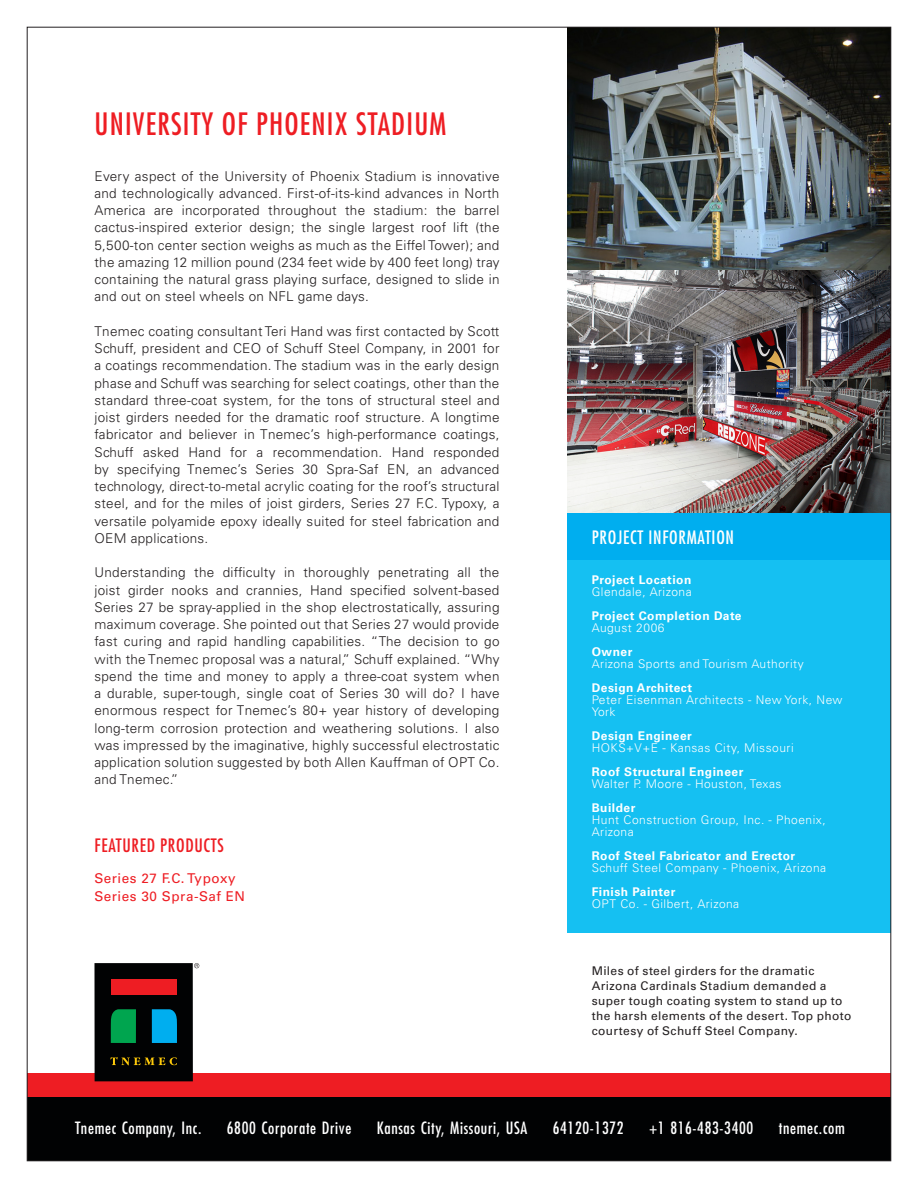
<style>
.page{position:relative;width:918px;height:1188px;background:#fff}
.page>*{position:absolute;margin:0;border:0;box-sizing:border-box;transform-origin:0 0}
.t1{font:condensed 30px "Futura Std";letter-spacing:.04em;color:#ee1d23}
.t2{font:condensed 18px "Futura Std";letter-spacing:.04em;color:#fff}
.t3{font:condensed 18px "Futura Std";letter-spacing:.04em;color:#ee1d23}
.t4{font:condensed 16.5px "Futura Std";letter-spacing:.04em;color:#fff}
.t5{font:300 13.5px/17.2px "Univers LT Std";letter-spacing:.02em;color:#231f20;text-align:justify}
.t6{font:13.5px "Univers LT Std";letter-spacing:.04em;color:#ee1d23}
.t7{font:300 12px/12px "Univers LT Std";letter-spacing:.04em;color:#fff}
.Body_on_White{font:12px/15px "Univers LT Std";letter-spacing:.025em;color:#231f20}
.t8{font:700 12px "Univers LT Std";letter-spacing:.04em;color:#fff}
</style>
<div class="page">
<div style="left:27px;top:1097px;width:864px;height:64px;background:#010203"></div>
<div style="left:27px;top:1074px;width:864px;height:23px;background:#ee1d23"></div>
<div style="left:94px;top:963px;width:99px;height:118px;background:#010203"></div>
<div style="left:111px;top:979px;width:66px;height:15px;background:#ee1d23"></div>
<svg style="left:111px;top:1009px;width:25px;height:34px"></svg>
<svg style="left:152px;top:1009px;width:25px;height:34px"></svg>
<svg style="left:110px;top:1057px;width:67px;height:8px"></svg>
<svg style="left:194px;top:963px;width:5px;height:5px"></svg>
<div style="left:567px;top:513px;width:324px;height:47px;background:#00aeef"></div>
<div style="left:567px;top:560px;width:324px;height:373px;background:#15c0f2"></div>
<img style="left:567px;top:29px;width:322px;height:241px">
<img style="left:567px;top:270px;width:322px;height:243px">
<p class="t1" style="left:94px;top:106px;width:353px">UNIVERSITY OF PHOENIX STADIUM</p>
<p class="t5" style="left:94px;top:167px;width:407px">Every aspect of the University of Phoenix Stadium is innovative and technologically advanced. First-of-its-kind advances in North America are incorporated throughout the stadium: the barrel cactus-inspired exterior design; the single largest roof lift (the 5,500-ton center section weighs as much as the Eiffel Tower); and the amazing 12 million pound (234 feet wide by 400 feet long) tray containing the natural grass playing surface, designed to slide in and out on steel wheels on NFL game days.</p>
<p class="t5" style="left:94px;top:322px;width:407px">Tnemec coating consultant Teri Hand was first contacted by Scott Schuff, president and CEO of Schuff Steel Company, in 2001 for a coatings recommendation. The stadium was in the early design phase and Schuff was searching for select coatings, other than the standard three-coat system, for the tons of structural steel and joist girders needed for the dramatic roof structure. A longtime fabricator and believer in Tnemec’s high-performance coatings, Schuff asked Hand for a recommendation. Hand responded by specifying Tnemec’s Series 30 Spra-Saf EN, an advanced technology, direct-to-metal acrylic coating for the roof’s structural steel, and for the miles of joist girders, Series 27 F.C. Typoxy, a versatile polyamide epoxy ideally suited for steel fabrication and OEM applications.</p>
<p class="t5" style="left:94px;top:564px;width:407px">Understanding the difficulty in thoroughly penetrating all the joist girder nooks and crannies, Hand specified solvent-based Series 27 be spray-applied in the shop electrostatically, assuring maximum coverage. She pointed out that Series 27 would provide fast curing and rapid handling capabilities. “The decision to go with the Tnemec proposal was a natural,” Schuff explained. “Why spend the time and money to apply a three-coat system when a durable, super-tough, single coat of Series 30 will do? I have enormous respect for Tnemec’s 80+ year history of developing long-term corrosion protection and weathering solutions. I also was impressed by the imaginative, highly successful electrostatic application solution suggested by both Allen Kauffman of OPT Co. and Tnemec.”</p>
<p class="t3" style="left:94px;top:835px;width:131px">FEATURED PRODUCTS</p>
<p class="t6" style="left:94px;top:870px;width:143px">Series 27 F.C. Typoxy</p>
<p class="t6" style="left:94px;top:888px;width:152px">Series 30 Spra-Saf EN</p>
<p class="t2" style="left:592px;top:526px;width:144px">PROJECT INFORMATION</p>
<p class="t8" style="left:592px;top:573px;width:101px">Project Location</p>
<p class="t7" style="left:592px;top:586px;width:101px">Glendale, Arizona</p>
<p class="t8" style="left:592px;top:609px;width:151px">Project Completion Date</p>
<p class="t7" style="left:592px;top:622px;width:74px">August 2006</p>
<p class="t8" style="left:592px;top:645px;width:42px">Owner</p>
<p class="t7" style="left:592px;top:658px;width:214px">Arizona Sports and Tourism Authority</p>
<p class="t8" style="left:592px;top:681px;width:102px">Design Architect</p>
<p class="t7" style="left:592px;top:694px;width:252px">Peter Eisenman Architects - New York, New<br>York</p>
<p class="t8" style="left:592px;top:729px;width:102px">Design Engineer</p>
<p class="t7" style="left:592px;top:742px;width:203px">HOKS+V+E - Kansas City, Missouri</p>
<p class="t8" style="left:592px;top:765px;width:153px">Roof Structural Engineer</p>
<p class="t7" style="left:592px;top:778px;width:191px">Walter P. Moore - Houston, Texas</p>
<p class="t8" style="left:592px;top:801px;width:45px">Builder</p>
<p class="t7" style="left:592px;top:814px;width:235px">Hunt Construction Group, Inc. - Phoenix,<br>Arizona</p>
<p class="t8" style="left:592px;top:849px;width:205px">Roof Steel Fabricator and Erector</p>
<p class="t7" style="left:592px;top:862px;width:236px">Schuff Steel Company - Phoenix, Arizona</p>
<p class="t8" style="left:592px;top:885px;width:85px">Finish Painter</p>
<p class="t7" style="left:592px;top:898px;width:149px">OPT Co. - Gilbert, Arizona</p>
<p class="Body_on_White" style="left:592px;top:963px;width:261px">Miles of steel girders for the dramatic Arizona Cardinals Stadium demanded a super tough coating system to stand up to the harsh elements of the desert. Top photo courtesy of Schuff Steel Company.</p>
<p class="t4" style="left:75px;top:1118px;width:128px">Tnemec Company, Inc.</p>
<p class="t4" style="left:227px;top:1118px;width:126px">6800 Corporate Drive</p>
<p class="t4" style="left:377px;top:1118px;width:152px">Kansas City, Missouri, USA</p>
<p class="t4" style="left:553px;top:1118px;width:72px">64120-1372</p>
<p class="t4" style="left:649px;top:1118px;width:106px">+1 816-483-3400</p>
<p class="t4" style="left:779px;top:1118px;width:68px">tnemec.com</p>
</div>
